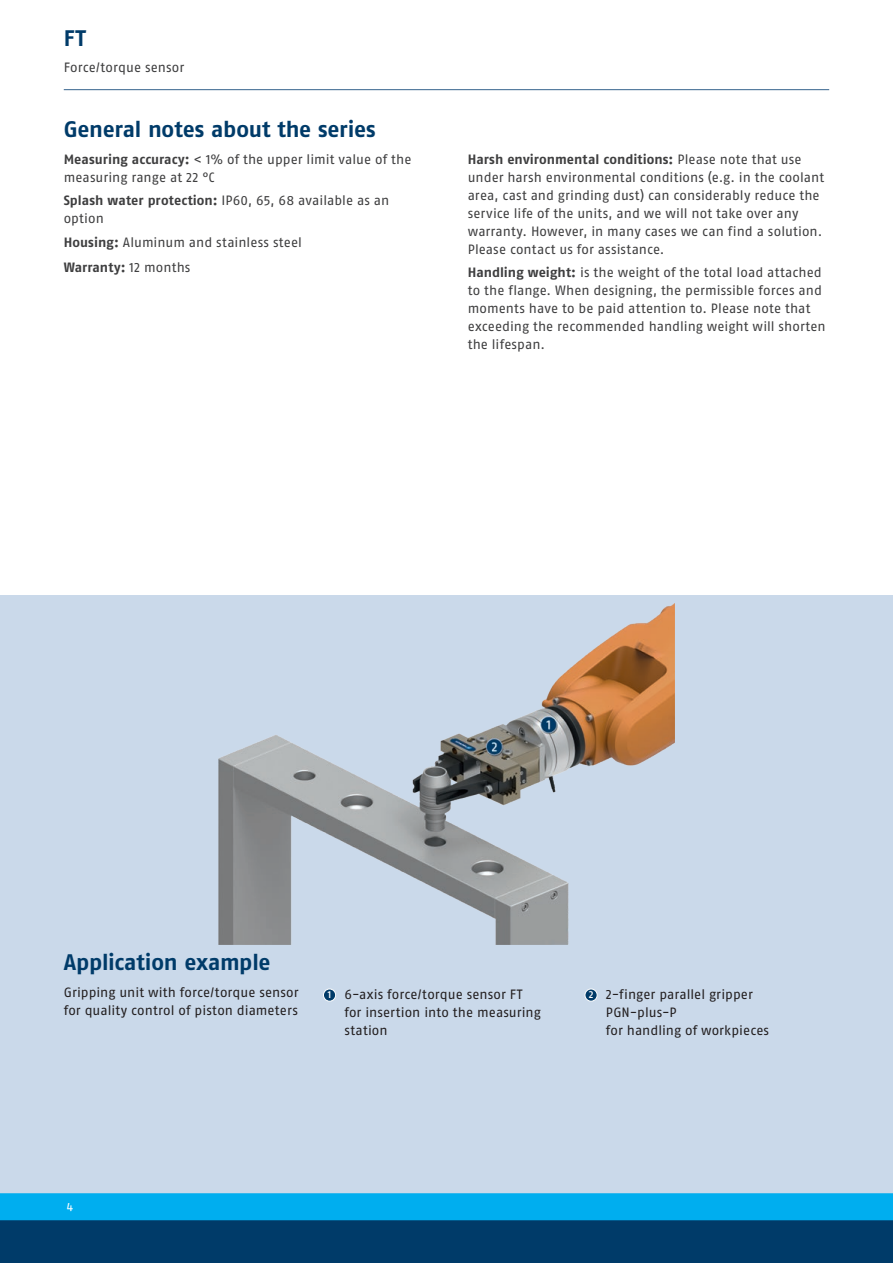
<style>
.page{position:relative;width:893px;height:1263px;background:#fff}
.page>*{position:absolute;margin:0;border:0;box-sizing:border-box;transform-origin:0 0}
.t1{font:700 22.5px "SCHUNK Fago Pro";letter-spacing:-.01em;color:#003b69}
.t2{font:13.5px/18px "SCHUNK Fago Pro";letter-spacing:.005em;color:#3e3e3f}
.t3{font:13.5px/18px "SCHUNK Fago Pro";letter-spacing:.005em;color:#231f20}
.t4{font:12px "SCHUNK Fago Pro";color:#fff}
.s1{font-weight:700}
.s2{font-weight:500;font-size:10.2px;color:#fff}
</style>
<div class="page">
<div style="left:0;top:595px;width:893px;height:612px;background:#cad9ea"></div>
<div style="left:0;top:1202px;width:893px;height:61px;background:#003b69"></div>
<div style="left:0;top:1193px;width:893px;height:27px;background:#00aeef"></div>
<hr style="left:64px;top:89px;width:765px;height:1px;background:#35628d">
<img style="left:218px;top:604px;width:457px;height:340px">
<div style="left:323px;top:989px;width:13px;height:12px;background:#003b69;border-radius:50%"></div>
<div style="left:323px;top:989px;width:13px;height:12px;border:1px solid #fff;border-radius:50%"></div>
<div style="left:585px;top:989px;width:12px;height:12px;background:#003b69;border-radius:50%"></div>
<div style="left:585px;top:989px;width:12px;height:12px;border:1px solid #fff;border-radius:50%"></div>
<h1 class="t1" style="left:64px;top:24px;width:23px">FT</h1>
<p class="t2" style="left:64px;top:59px;width:122px">Force/torque sensor</p>
<h1 class="t1" style="left:64px;top:116px;width:313px">General notes about the series</h1>
<p class="t2" style="left:64px;top:150px;width:349px"><span class="s1">Measuring accuracy:</span> &lt; 1% of the upper limit value of the measuring range at 22 °C</p>
<p class="t2" style="left:64px;top:192px;width:327px"><span class="s1">Splash water protection:</span> IP60, 65, 68 available as an option</p>
<p class="t2" style="left:64px;top:229px;width:240px;line-height:25.5px"><span class="s1">Housing:</span> Aluminum and stainless steel<br><span class="s1">Warranty:</span> 12 months</p>
<p class="t2" style="left:468px;top:150px;width:358px"><span class="s1">Harsh environmental conditions:</span> Please note that use under harsh environmental conditions (e.g. in the coolant area, cast and grinding dust) can considerably reduce the service life of the units, and we will not take over any warranty. However, in many cases we can find a solution.<br>Please contact us for assistance.</p>
<p class="t2" style="left:468px;top:264px;width:360px"><span class="s1">Handling weight:</span> is the weight of the total load attached to the flange. When designing, the permissible forces and moments have to be paid attention to. Please note that exceeding the recommended handling weight will shorten the lifespan.</p>
<h1 class="t1" style="left:64px;top:949px;width:208px">Application example</h1>
<p class="t3" style="left:64px;top:983px;width:236px">Gripping unit with force/torque sensor for quality control of piston diameters</p>
<p class="t3" style="left:344px;top:986px;width:198px;text-indent:-17px"><span class="s2">1</span> 6-axis force/torque sensor FT for insertion into the measuring station</p>
<p class="t3" style="left:606px;top:986px;width:165px;text-indent:-17px"><span class="s2">2</span> 2-finger parallel gripper<br>PGN-plus-P<br>for handling of workpieces</p>
<p class="t4" style="left:67px;top:1199px;width:8px">4</p>
</div>
